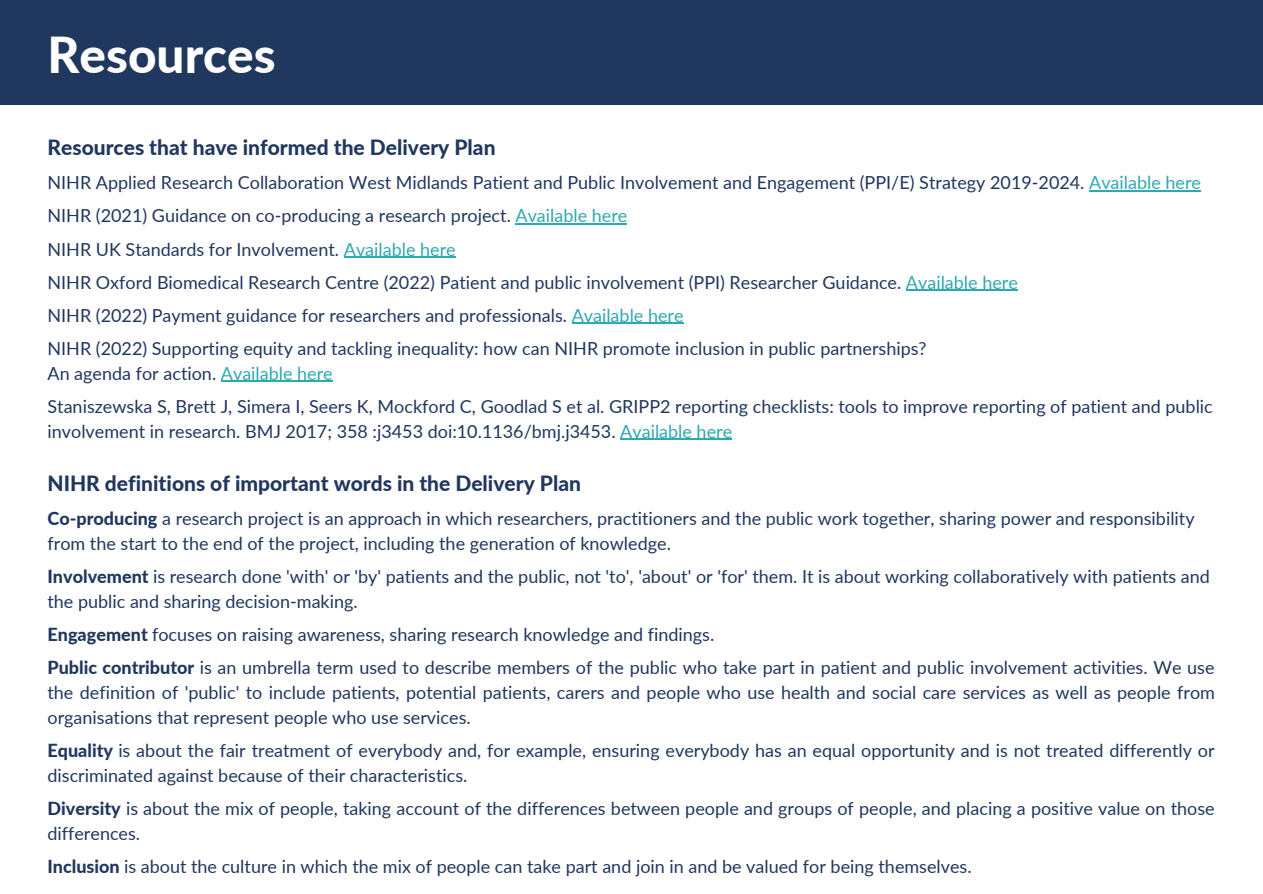
<style>
.page{position:relative;width:1263px;height:894px;background:#fff}
.page>*{position:absolute;margin:0;border:0;box-sizing:border-box;transform-origin:0 0}
.t1{font:800 49.5px "Lato";color:#fff}
.t2{font:800 21px "Lato";color:#20375e}
.t3{font:18px/33px "Lato";color:#20375e}
.s1{color:#2ea9b0}
.s2{font-weight:800}
</style>
<div class="page">
<hr style="left:1089px;top:190px;width:112px;height:2px;background:#2ea9b0">
<hr style="left:515px;top:223px;width:112px;height:2px;background:#2ea9b0">
<hr style="left:344px;top:256px;width:112px;height:2px;background:#2ea9b0">
<hr style="left:906px;top:289px;width:112px;height:2px;background:#2ea9b0">
<hr style="left:572px;top:322px;width:112px;height:2px;background:#2ea9b0">
<hr style="left:221px;top:380px;width:112px;height:2px;background:#2ea9b0">
<hr style="left:620px;top:438px;width:112px;height:2px;background:#2ea9b0">
<div style="left:0;top:0;width:1262px;height:105px;background:#20375e"></div>
<h1 class="t1" style="left:47px;top:24px;width:230px">Resources</h1>
<p class="t2" style="left:47px;top:135px;width:450px">Resources that have informed the Delivery Plan</p>
<p class="t3" style="left:47px;top:166px;width:1155px">NIHR Applied Research Collaboration West Midlands Patient and Public Involvement and Engagement (PPI/E) Strategy 2019-2024. <span class="s1">Available here </span>NIHR (2021) Guidance on co-producing a research project. <span class="s1">Available here<br></span>NIHR UK Standards for Involvement. <span class="s1">Available here<br></span>NIHR Oxford Biomedical Research Centre (2022) Patient and public involvement (PPI) Researcher Guidance. <span class="s1">Available here<br></span>NIHR (2022) Payment guidance for researchers and professionals. <span class="s1">Available here<br></span>NIHR (2022) Supporting equity and tackling inequality: how can NIHR promote inclusion in public partnerships?</p>
<p class="t3" style="left:47px;top:356px;width:1167px">An agenda for action. <span class="s1">Available here<br></span>Staniszewska S, Brett J, Simera I, Seers K, Mockford C, Goodlad S et al. GRIPP2 reporting checklists: tools to improve reporting of patient and public</p>
<p class="t3" style="left:47px;top:414px;width:686px">involvement in research. BMJ 2017; 358 :j3453 doi:10.1136/bmj.j3453. <span class="s1">Available here</span></p>
<p class="t2" style="left:47px;top:469px;width:535px">NIHR definitions of important words in the Delivery Plan</p>
<p class="t3" style="left:47px;top:505px;width:1149px;line-height:25px"><span class="s2">Co-producing</span> a research project is an approach in which researchers, practitioners and the public work together, sharing power and responsibility from the start to the end of the project, including the generation of knowledge.</p>
<p class="t3" style="left:47px;top:563px;width:1164px;line-height:25px"><span class="s2">Involvement</span> is research done 'with' or 'by' patients and the public, not 'to', 'about' or 'for' them. It is about working collaboratively with patients and the public and sharing decision-making.</p>
<p class="t3" style="left:47px;top:617px;width:1169px"><span class="s2">Engagement</span> focuses on raising awareness, sharing research knowledge and findings.<br><span class="s2">Public contributor</span> is an umbrella term used to describe members of the public who take part in patient and public involvement activities. We use</p>
<p class="t3" style="left:47px;top:679px;width:1169px;line-height:25px">the definition of 'public' to include patients, potential patients, carers and people who use health and social care services as well as people from organisations that represent people who use services.</p>
<p class="t3" style="left:47px;top:737px;width:1169px;line-height:25px"><span class="s2">Equality</span> is about the fair treatment of everybody and, for example, ensuring everybody has an equal opportunity and is not treated differently or discriminated against because of their characteristics.</p>
<p class="t3" style="left:47px;top:795px;width:1169px;line-height:25px"><span class="s2">Diversity</span> is about the mix of people, taking account of the differences between people and groups of people, and placing a positive value on those differences.</p>
<p class="t3" style="left:47px;top:849px;width:926px"><span class="s2">Inclusion</span> is about the culture in which the mix of people can take part and join in and be valued for being themselves.</p>
</div>
